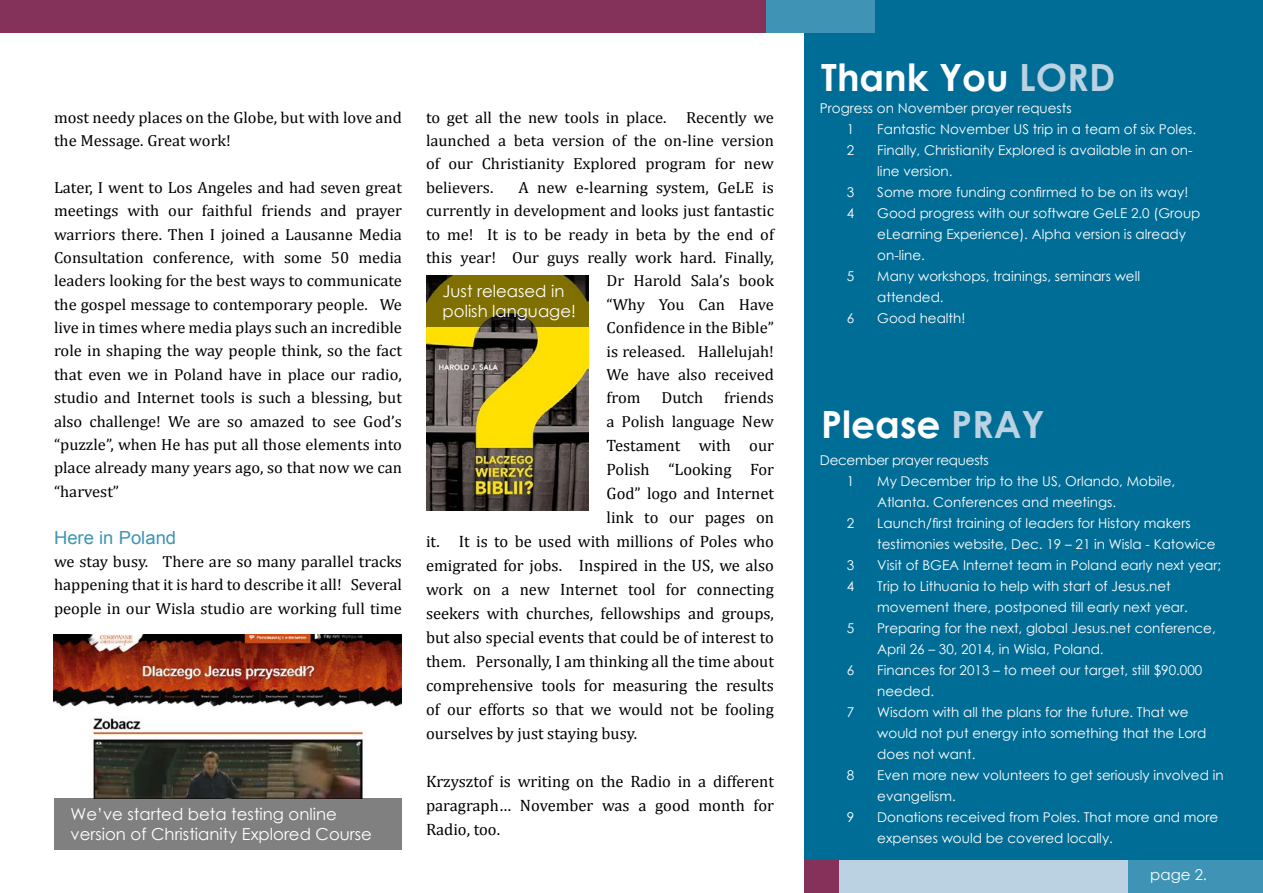
<style>
.page{position:relative;width:1263px;height:893px;background:#fff}
.page>*{position:absolute;margin:0;border:0;box-sizing:border-box;transform-origin:0 0}
.t1{font:700 37.5px "Century Gothic";color:#fff}
.t2{font:18px "Arial";color:#3f94b6}
.t3{font:16.5px/24px "Cambria";color:#000;text-align:justify}
.t4{font:16.5px/19.8px "Century Gothic";color:#fff}
.t5{font:16.05px/23.4px "Cambria";color:#000;text-align:justify}
.t6{font:15px "Century Gothic";color:#fff}
.t7{font:13.5px/21px "Century Gothic";color:#fff}
.t8{font:13.5px/21px "Century Gothic";letter-spacing:-.02em;color:#fff}
.s1{font-size:16.5px}
.s2{color:#bad2e2}
</style>
<div class="page">
<div style="left:804px;top:0;width:459px;height:893px;background:#006d96"></div>
<div style="left:765px;top:0;width:110px;height:32px;background:#3f94b6"></div>
<div style="left:0;top:0;width:765px;height:32px;background:#84325a"></div>
<img style="left:54px;top:634px;width:347px;height:164px">
<img style="left:426px;top:327px;width:163px;height:184px">
<svg style="left:426px;top:276px;width:163px;height:51px;fill:#807000"></svg>
<div style="left:54px;top:798px;width:347px;height:51px;background:#808080"></div>
<div style="left:1128px;top:860px;width:135px;height:33px;background:#3f94b6"></div>
<div style="left:838px;top:860px;width:290px;height:33px;background:#bad2e2"></div>
<div style="left:804px;top:860px;width:34px;height:33px;background:#84325a"></div>
<p class="t5" style="left:54px;top:105px;width:349px">most needy places on the Globe, but with love and the Message. Great work!</p>
<p class="t5" style="left:54px;top:175px;width:349px">Later, I went to Los Angeles and had seven great meetings with our faithful friends and prayer warriors there. Then I joined a Lausanne Media Consultation conference, with some 50 media leaders looking for the best ways to communicate the gospel message to contemporary people. We live in times where media plays such an incredible role in shaping the way people think, so the fact that even we in Poland have in place our radio, studio and Internet tools is such a blessing, but also challenge! We are so amazed to see God’s “puzzle”, when He has put all those elements into place already many years ago, so that now we can “harvest”</p>
<p class="t2" style="left:54px;top:525px;width:124px">Here in Poland</p>
<p class="t5" style="left:54px;top:550px;width:349px">we stay busy. There are so many parallel tracks happening that it is hard to describe it all! Several people in our Wisla studio are working full time</p>
<p class="t4" style="left:71px;top:804px;width:303px">We’ve started beta testing online version of Christianity Explored Course</p>
<p class="t5" style="left:426px;top:105px;width:349px">to get all the new tools in place. Recently we launched a beta version of the on-line version of our Christianity Explored program for new believers.</p>
<p class="t5" style="left:519px;top:176px;width:257px">A new e-learning system, GeLE is</p>
<p class="t5" style="left:426px;top:199px;width:349px">currently in development and looks just fantastic</p>
<p class="t5" style="left:426px;top:222px;width:349px">to me! It is to be ready in beta by the end of</p>
<p class="t5" style="left:426px;top:246px;width:349px">this year! Our guys really work hard. Finally,</p>
<p class="t5" style="left:607px;top:269px;width:169px">Dr Harold Sala’s book</p>
<p class="t5" style="left:607px;top:292px;width:169px">“Why You Can Have</p>
<p class="t5" style="left:607px;top:316px;width:169px">Confidence in the Bible”</p>
<p class="t5" style="left:607px;top:339px;width:169px">is released. Hallelujah!</p>
<p class="t5" style="left:607px;top:363px;width:169px">We have also received</p>
<p class="t5" style="left:607px;top:386px;width:36px">from</p>
<p class="t5" style="left:661px;top:386px;width:43px">Dutch</p>
<p class="t4" style="left:443px;top:281px;width:135px">Just released in polish language!</p>
<p class="t5" style="left:607px;top:386px;width:169px;line-height:23.9px;text-align:right">friends<br>a Polish language <span class="s1">New</span></p>
<p class="t3" style="left:607px;top:433px;width:169px">Testament with our</p>
<p class="t3" style="left:607px;top:457px;width:169px">Polish “Looking For</p>
<p class="t3" style="left:607px;top:481px;width:169px">God” logo and Internet</p>
<p class="t3" style="left:607px;top:505px;width:169px">link to our pages on</p>
<p class="t3" style="left:426px;top:529px;width:349px">it. It is to be used with millions of Poles who</p>
<p class="t3" style="left:426px;top:554px;width:349px">emigrated for jobs. Inspired in the US, we also</p>
<p class="t3" style="left:426px;top:578px;width:349px">work on a new Internet tool for connecting</p>
<p class="t3" style="left:426px;top:602px;width:349px">seekers with churches, fellowships and groups,</p>
<p class="t3" style="left:426px;top:626px;width:349px">but also special events that could be of interest to</p>
<p class="t3" style="left:426px;top:650px;width:349px">them. Personally, I am thinking all the time about</p>
<p class="t3" style="left:426px;top:674px;width:349px">comprehensive tools for measuring the results</p>
<p class="t3" style="left:426px;top:698px;width:349px">of our efforts so that we would not be fooling</p>
<p class="t3" style="left:426px;top:722px;width:213px">ourselves by just staying busy.</p>
<p class="t3" style="left:426px;top:770px;width:349px">Krzysztof is writing on the Radio in a different paragraph… November was a good month for Radio, too.</p>
<h1 class="t1" style="left:821px;top:49px;width:295px">Thank You <span class="s2">LORD</span></h1>
<p class="t7" style="left:847px;top:98px;width:226px;text-indent:-27px">Progress on November prayer requests<br>1</p>
<p class="t7" style="left:877px;top:119px;width:320px">Fantastic November US trip in a team of six Poles.</p>
<p class="t7" style="left:847px;top:140px;width:9px">2</p>
<p class="t7" style="left:877px;top:140px;width:317px">Finally, Christianity Explored is available in an on&shy;line version.</p>
<p class="t7" style="left:847px;top:182px;width:9px">3</p>
<p class="t7" style="left:877px;top:182px;width:312px">Some more funding confirmed to be on its way!</p>
<p class="t7" style="left:847px;top:203px;width:9px">4</p>
<p class="t7" style="left:877px;top:203px;width:325px">Good progress with our software GeLE 2.0 (Group eLearning Experience). Alpha version is already on-line.</p>
<p class="t7" style="left:847px;top:266px;width:9px">5</p>
<p class="t7" style="left:877px;top:266px;width:264px">Many workshops, trainings, seminars well attended.</p>
<p class="t7" style="left:847px;top:308px;width:9px">6</p>
<p class="t7" style="left:877px;top:308px;width:90px">Good health!</p>
<h1 class="t1" style="left:821px;top:396px;width:225px">Please <span class="s2">PRAY</span></h1>
<p class="t8" style="left:847px;top:449px;width:143px;text-indent:-27px">December prayer requests<br>1</p>
<p class="t7" style="left:877px;top:470px;width:299px">My December trip to the US, Orlando, Mobile,<br>Atlanta. Conferences and meetings.</p>
<p class="t7" style="left:847px;top:512px;width:9px">2</p>
<p class="t7" style="left:877px;top:512px;width:340px">Launch/first training of leaders for History makers testimonies website, Dec. 19 – 21 in Wisla - Katowice</p>
<p class="t7" style="left:847px;top:554px;width:9px">3</p>
<p class="t7" style="left:877px;top:554px;width:345px">Visit of BGEA Internet team in Poland early next year;</p>
<p class="t7" style="left:847px;top:575px;width:9px">4</p>
<p class="t7" style="left:877px;top:575px;width:312px">Trip to Lithuania to help with start of Jesus.net movement there, postponed till early next year.</p>
<p class="t7" style="left:847px;top:617px;width:9px">5</p>
<p class="t7" style="left:877px;top:617px;width:340px">Preparing for the next, global Jesus.net conference,<br>April 26 – 30, 2014, in Wisla, Poland.</p>
<p class="t7" style="left:847px;top:659px;width:9px">6</p>
<p class="t7" style="left:877px;top:659px;width:327px">Finances for 2013 – to meet our target, still $90.000 needed.</p>
<p class="t7" style="left:847px;top:701px;width:9px">7</p>
<p class="t7" style="left:877px;top:701px;width:331px">Wisdom with all the plans for the future. That we would not put energy into something that the Lord does not want.</p>
<p class="t7" style="left:847px;top:764px;width:9px">8</p>
<p class="t7" style="left:877px;top:764px;width:348px">Even more new volunteers to get seriously involved in evangelism.</p>
<p class="t7" style="left:847px;top:806px;width:9px">9</p>
<p class="t7" style="left:877px;top:806px;width:342px">Donations received from Poles. That more and more expenses would be covered locally.</p>
<p class="t6" style="left:1150px;top:864px;width:58px">page 2.</p>
</div>
